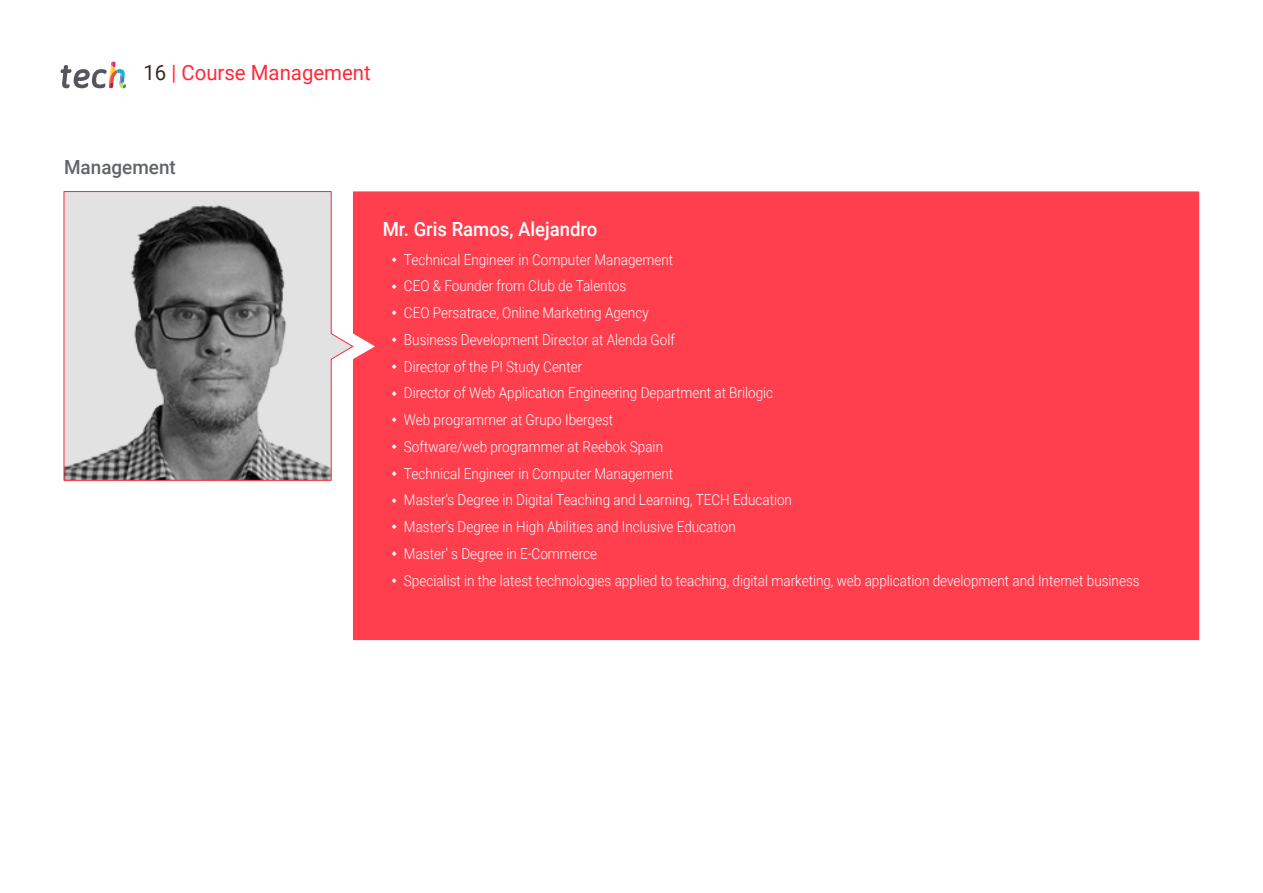
<style>
.page{position:relative;width:1263px;height:893px;background:#fff}
.page>*{position:absolute;margin:0;border:0;box-sizing:border-box;transform-origin:0 0}
.t1{font:21px "Roboto";color:#ff293a}
.t2{font:500 19.5px "Roboto";color:#fff;scale:.95 1}
.t3{font:500 19.5px "Roboto";color:#61646a}
.t4{font:300 15px/26.7px "Roboto";color:#fff;scale:.9 1}
.s1{color:#312e20}
</style>
<div class="page">
<svg style="left:61px;top:62px;width:65px;height:27px"></svg>
<div style="left:353px;top:191px;width:846px;height:449px;background:#ff3e4e"></div>
<svg style="left:64px;top:191px;width:289px;height:290px;background:#aba9a9"></svg>
<svg style="left:392px;top:257px;width:5px;height:5px"></svg>
<svg style="left:392px;top:284px;width:5px;height:5px"></svg>
<svg style="left:392px;top:310px;width:5px;height:5px"></svg>
<svg style="left:392px;top:337px;width:5px;height:5px"></svg>
<svg style="left:392px;top:364px;width:5px;height:5px"></svg>
<svg style="left:392px;top:391px;width:5px;height:5px"></svg>
<svg style="left:392px;top:417px;width:5px;height:5px"></svg>
<svg style="left:392px;top:444px;width:5px;height:5px"></svg>
<svg style="left:392px;top:471px;width:5px;height:5px"></svg>
<svg style="left:392px;top:498px;width:5px;height:5px"></svg>
<svg style="left:392px;top:524px;width:5px;height:5px"></svg>
<svg style="left:392px;top:551px;width:5px;height:5px"></svg>
<svg style="left:392px;top:578px;width:5px;height:5px"></svg>
<h1 class="t1" style="left:144px;top:57px;width:229px"><span class="s1">16</span> | Course Management</h1>
<h2 class="t3" style="left:64px;top:154px;width:113px">Management</h2>
<h2 class="t2" style="left:383px;top:215px;width:227px">Mr. Gris Ramos, Alejandro</h2>
<p class="t4" style="left:404px;top:245px;width:819px">Technical Engineer in Computer Management<br>CEO &amp; Founder from Club de Talentos<br>CEO Persatrace, Online Marketing Agency<br>Business Development Director at Alenda Golf<br>Director of the PI Study Center<br>Director of Web Application Engineering Department at Brilogic<br>Web programmer at Grupo Ibergest<br>Software/web programmer at Reebok Spain<br>Technical Engineer in Computer Management<br>Master's Degree in Digital Teaching and Learning, TECH Education<br>Master's Degree in High Abilities and Inclusive Education<br>Master' s Degree in E-Commerce<br>Specialist in the latest technologies applied to teaching, digital marketing, web application development and Internet business</p>
</div>
